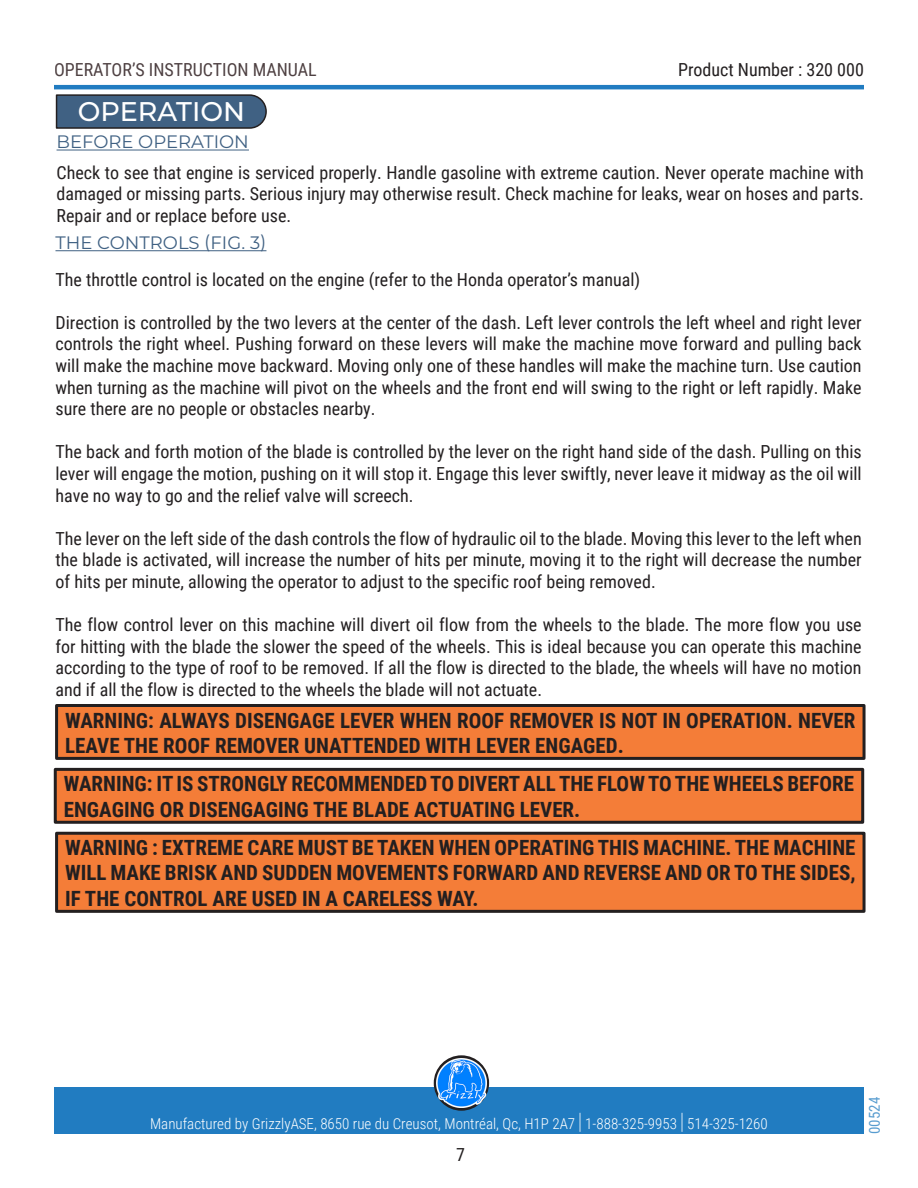
<style>
.page{position:relative;width:918px;height:1188px;background:#fff}
.page>*{position:absolute;margin:0;border:0;box-sizing:border-box;transform-origin:0 0}
.Titre1{font:500 27px "Montserrat";color:#fff}
.Avertissement{font:700 21px/25.2px "Roboto Condensed";color:#231f20}
.t1{font:18px/21.6px "Roboto Condensed";color:#231f20;text-align:justify}
.Titre2{font:18px "Montserrat";color:#406183}
.t2{font:18px "Roboto Condensed";color:#130003}
.t3{font:300 15px "Roboto Condensed";color:#fff}
.t4{font:15px "Roboto Condensed";color:#217cc0}
.s1{font-size:22.5px}
</style>
<div class="page">
<hr style="left:54px;top:85px;width:810px;height:4px;background:#217cc1">
<div style="left:54px;top:1088px;width:810px;height:46px;background:#217cc1"></div>
<svg style="left:434px;top:1055px;width:55px;height:56px"></svg>
<img style="left:437px;top:1058px;width:49px;height:50px">
<div style="left:57px;top:706px;width:807px;height:52px;background:#f47d38"></div>
<div style="left:55px;top:704px;width:811px;height:56px;border:3px solid #231f20"></div>
<div style="left:55px;top:769px;width:808px;height:53px;background:#f47d38"></div>
<div style="left:54px;top:768px;width:810px;height:56px;border:3px solid #231f20"></div>
<div style="left:57px;top:833px;width:807px;height:78px;background:#f47d38"></div>
<div style="left:55px;top:832px;width:811px;height:81px;border:3px solid #231f20"></div>
<svg style="left:55px;top:94px;width:212px;height:35px;background:#44607e"></svg>
<hr style="left:57px;top:150px;width:192px;height:1px;background:#406183">
<hr style="left:55px;top:250px;width:211px;height:1px;background:#406183">
<p class="t2" style="left:54px;top:57px;width:264px">OPERATOR’S INSTRUCTION MANUAL</p>
<p class="t1" style="left:678px;top:58px;width:187px">Product Number : 320 000</p>
<p class="Titre1" style="left:78px;top:93px;width:169px">OPERATION</p>
<p class="Titre2" style="left:57px;top:129px;width:194px">BEFORE OPERATION</p>
<p class="t1" style="left:57px;top:161px;width:809px">Check to see that engine is serviced properly. Handle gasoline with extreme caution. Never operate machine with damaged or missing parts. Serious injury may otherwise result. Check machine for leaks, wear on hoses and parts.<br>Repair and or replace before use.</p>
<p class="Titre2" style="left:55px;top:230px;width:212px">THE CONTROLS (FIG. 3)</p>
<p class="t1" style="left:55px;top:268px;width:586px">The throttle control is located on the engine (refer to the Honda operator’s manual)</p>
<p class="t1" style="left:55px;top:311px;width:808px">Direction is controlled by the two levers at the center of the dash. Left lever controls the left wheel and right lever controls the right wheel. Pushing forward on these levers will make the machine move forward and pulling back will make the machine move backward. Moving only one of these handles will make the machine turn. Use caution when turning as the machine will pivot on the wheels and the front end will swing to the right or left rapidly. Make sure there are no people or obstacles nearby.</p>
<p class="t1" style="left:55px;top:440px;width:808px">The back and forth motion of the blade is controlled by the lever on the right hand side of the dash. Pulling on this lever will engage the motion, pushing on it will stop it. Engage this lever swiftly, never leave it midway as the oil will have no way to go and the relief valve will screech.</p>
<p class="t1" style="left:55px;top:527px;width:808px">The lever on the left side of the dash controls the flow of hydraulic oil to the blade. Moving this lever to the left when the blade is activated, will increase the number of hits per minute, moving it to the right will decrease the number of hits per minute, allowing the operator to adjust to the specific roof being removed.</p>
<p class="t1" style="left:55px;top:613px;width:808px">The flow control lever on this machine will divert oil flow from the wheels to the blade. The more flow you use for hitting with the blade the slower the speed of the wheels. This is ideal because you can operate this machine according to the type of roof to be removed. If all the flow is directed to the blade, the wheels will have no motion and if all the flow is directed to the wheels the blade will not actuate.</p>
<p class="Avertissement" style="left:65px;top:707px;width:792px">WARNING: ALWAYS DISENGAGE LEVER WHEN ROOF REMOVER IS NOT IN OPERATION. NEVER<br>LEAVE THE ROOF REMOVER UNATTENDED WITH LEVER ENGAGED.</p>
<p class="Avertissement" style="left:64px;top:771px;width:792px">WARNING: IT IS STRONGLY RECOMMENDED TO DIVERT ALL THE FLOW TO THE WHEELS BEFORE<br>ENGAGING OR DISENGAGING THE BLADE ACTUATING LEVER.</p>
<p class="Avertissement" style="left:65px;top:834px;width:792px;text-align:justify">WARNING : EXTREME CARE MUST BE TAKEN WHEN OPERATING THIS MACHINE. THE MACHINE WILL MAKE BRISK AND SUDDEN MOVEMENTS FORWARD AND REVERSE AND OR TO THE SIDES, IF THE CONTROL ARE USED IN A CARELESS WAY.</p>
<p class="t3" style="left:150px;top:1113px;width:619px">Manufactured by GrizzlyASE, 8650 rue du Creusot, Montréal, Qc, H1P 2A7 <span class="s1">|</span> 1-888-325-9953 <span class="s1">|</span> 514-325-1260</p>
<p class="t1" style="left:456px;top:1144px;width:10px">7</p>
<p class="t4" style="left:864px;top:1134px;width:39px;rotate:-90deg">00524</p>
</div>
